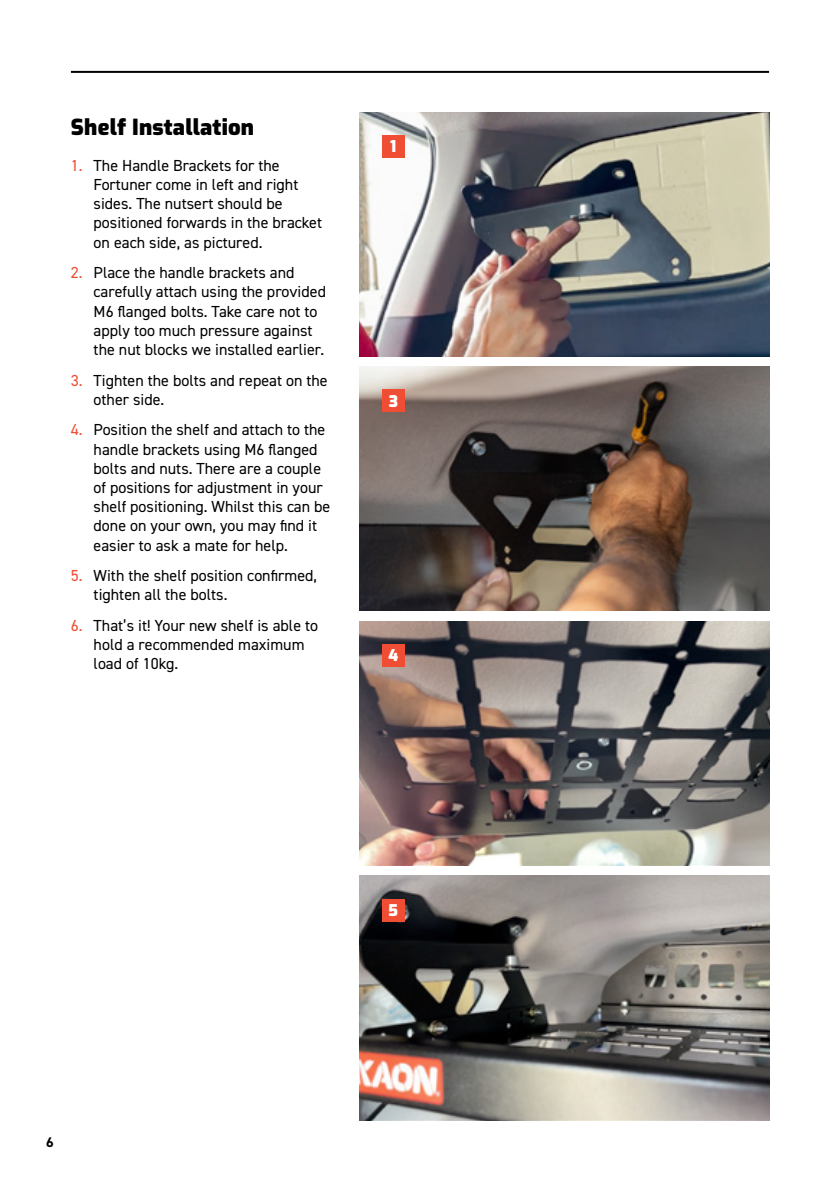
<style>
.page{position:relative;width:840px;height:1191px;background:#fff}
.page>*{position:absolute;margin:0;border:0;box-sizing:border-box;transform-origin:0 0}
.t1{font:900 22px "Exo";letter-spacing:.01em;color:#000}
.t2{font:16px/19.2px "DIN2014";color:#000}
.t3{font:900 16px "Exo";color:#fff}
.t4{font:700 14px "DIN2014";color:#000}
.s1{color:#f04e34}
</style>
<div class="page">
<hr style="left:71px;top:71px;width:697px;height:2px;background:#000">
<img style="left:359px;top:367px;width:409px;height:244px">
<img style="left:359px;top:112px;width:409px;height:244px">
<img style="left:359px;top:621px;width:409px;height:244px">
<img style="left:359px;top:876px;width:409px;height:244px">
<div style="left:382px;top:389px;width:22px;height:23px;background:#f04e34"></div>
<div style="left:382px;top:135px;width:22px;height:22px;background:#f04e34"></div>
<div style="left:382px;top:644px;width:22px;height:22px;background:#f04e34"></div>
<div style="left:382px;top:898px;width:22px;height:23px;background:#f04e34"></div>
<h1 class="t1" style="left:71px;top:111px;width:185px">Shelf Installation</h1>
<p class="t2" style="left:94px;top:155px;width:230px;text-indent:-23px"><span class="s1">1.</span> The Handle Brackets for the<br>Fortuner come in left and right sides. The nutsert should be positioned forwards in the bracket on each side, as pictured.</p>
<p class="t2" style="left:94px;top:263px;width:234px;text-indent:-23px"><span class="s1">2.</span> Place the handle brackets and carefully attach using the provided M6 flanged bolts. Take care not to apply too much pressure against the nut blocks we installed earlier.</p>
<p class="t2" style="left:94px;top:370px;width:235px;text-indent:-23px"><span class="s1">3.</span> Tighten the bolts and repeat on the other side.</p>
<p class="t2" style="left:94px;top:420px;width:238px;text-indent:-23px"><span class="s1">4.</span> Position the shelf and attach to the handle brackets using M6 flanged bolts and nuts. There are a couple of positions for adjustment in your shelf positioning. Whilst this can be done on your own, you may find it easier to ask a mate for help.</p>
<p class="t2" style="left:94px;top:566px;width:225px;text-indent:-23px"><span class="s1">5.</span> With the shelf position confirmed, tighten all the bolts.</p>
<p class="t2" style="left:94px;top:615px;width:226px;text-indent:-23px"><span class="s1">6.</span> That’s it! Your new shelf is able to hold a recommended maximum load of 10kg.</p>
<p class="t3" style="left:390px;top:135px;width:8px">1</p>
<p class="t3" style="left:388px;top:389px;width:11px">3</p>
<p class="t3" style="left:388px;top:644px;width:12px">4</p>
<p class="t4" style="left:46px;top:1132px;width:9px">6</p>
<p class="t3" style="left:388px;top:898px;width:11px">5</p>
</div>
